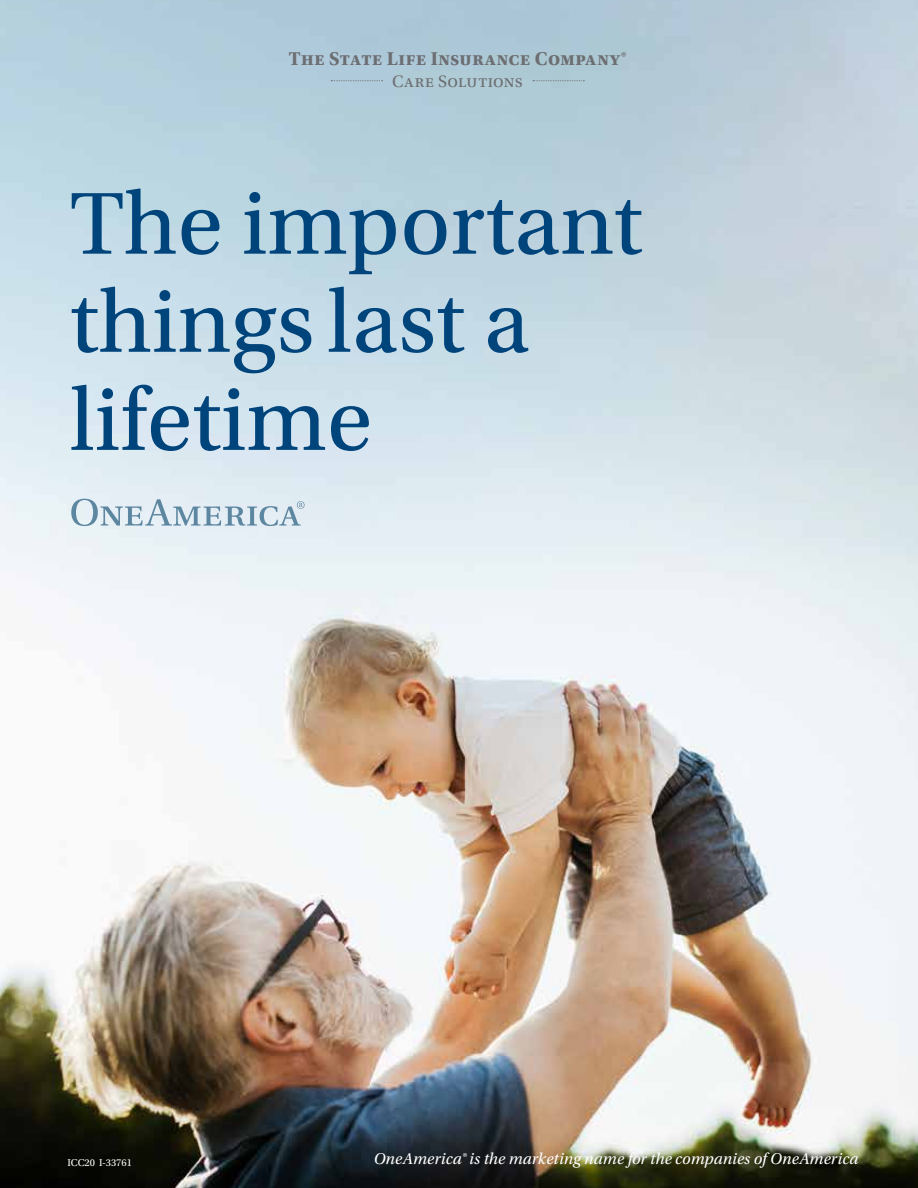
<style>
.page{position:relative;width:918px;height:1188px;background:#fff}
.page>*{position:absolute;margin:0;border:0;box-sizing:border-box;transform-origin:0 0}
.t1{font:92.7px/98.1px "Utopia Std";color:#00447c}
.t2{font:700 19.5px "Utopia Std";letter-spacing:.025em;color:#6d6e71}
.t3{font:17.4px "Utopia Std";letter-spacing:.025em;color:#6d6e71}
.t4{font:italic 16.5px "Utopia Std";letter-spacing:.01em;color:#fff}
.t5{font:10.5px "Utopia Std";letter-spacing:-.005em;color:#fff}
</style>
<div class="page">
<img style="left:0;top:0;width:918px;height:1188px">
<svg style="left:71px;top:499px;width:234px;height:27px;background:#c1d3de"></svg>
<svg style="left:331px;top:80px;width:52px;height:1px"></svg>
<svg style="left:533px;top:80px;width:51px;height:1px"></svg>
<p class="t2" style="left:289px;top:48px;width:339px">The State Life Insurance Company®</p>
<p class="t3" style="left:392px;top:72px;width:132px">Care Solutions</p>
<h1 class="t1" style="left:70px;top:176px;width:574px">The important things last a lifetime</h1>
<p class="t5" style="left:68px;top:1156px;width:66px">ICC20 I-33761</p>
<p class="t4" style="left:374px;top:1150px;width:486px">OneAmerica® is the marketing name for the companies of OneAmerica</p>
</div>
